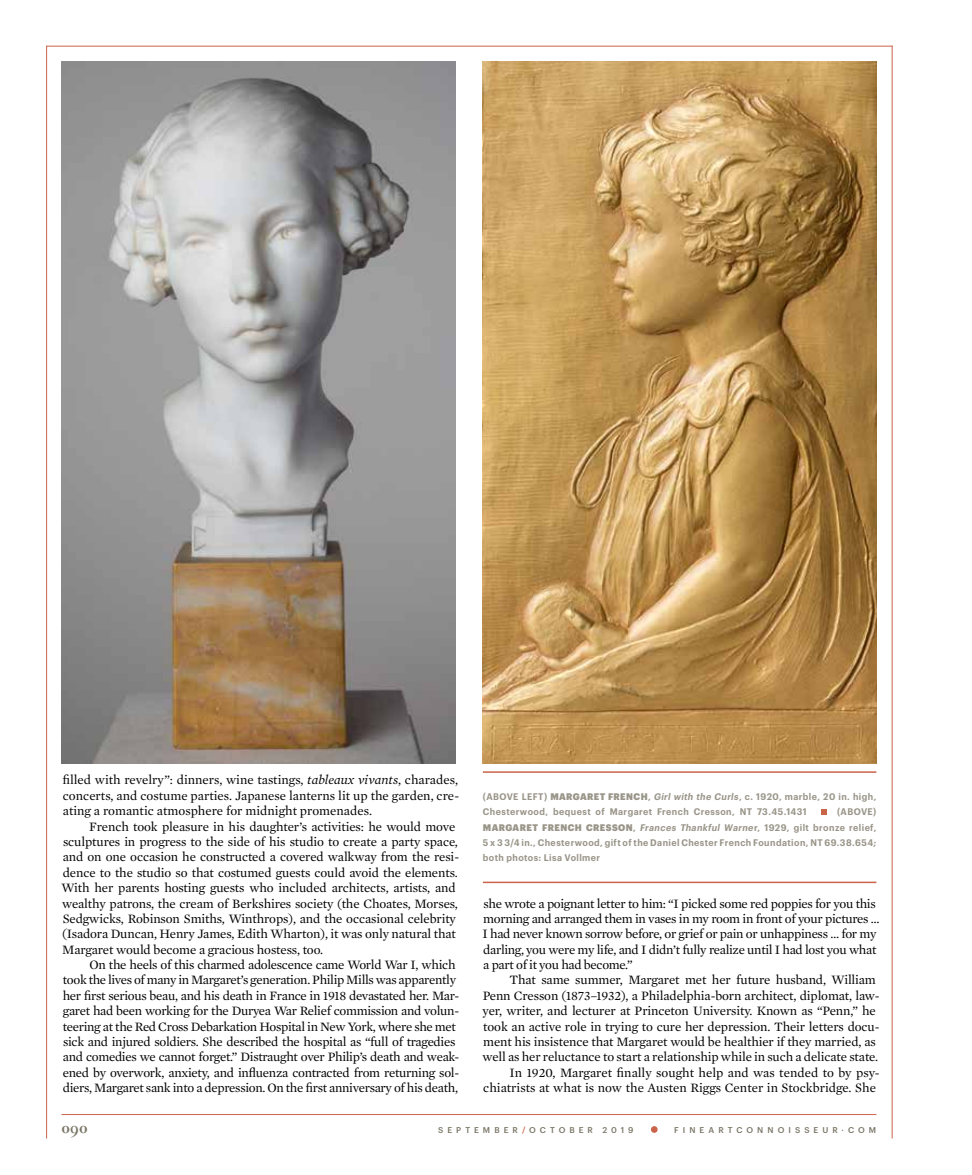
<style>
.page{position:relative;width:972px;height:1175px;background:#fff}
.page>*{position:absolute;margin:0;border:0;box-sizing:border-box;transform-origin:0 0}
.t1{font:700 16.5px "Caslon Classico";color:#7a7667}
.t2{font:13.05px/15.5px "Mercury Text G1";letter-spacing:-.01em;color:#000}
.t3{font:600 9.3px/15.3px "Graphik Narrow";letter-spacing:.045em;color:#9a9589}
.t4{font:500 8.25px "Graphik";letter-spacing:.49em;color:#7a7667}
.s1{font-style:italic}
.s2{font-weight:900}
.s3{color:#c9644a}
</style>
<div class="page">
<hr style="left:62px;top:1114px;width:814px;height:1px;background:#c9644a">
<hr style="left:47px;top:46px;width:846px;height:1px;background:#c9644a">
<hr style="left:46px;top:46px;width:1px;height:1092px;background:#c9644a">
<hr style="left:892px;top:46px;width:1px;height:1092px;background:#c9644a">
<div style="left:651px;top:1126px;width:7px;height:6px;background:#c9644a;border-radius:50%"></div>
<img style="left:62px;top:62px;width:394px;height:701px">
<img style="left:483px;top:62px;width:393px;height:701px">
<hr style="left:483px;top:771px;width:393px;height:2px;background:#c9644a">
<hr style="left:483px;top:881px;width:393px;height:2px;background:#c9644a">
<svg style="left:821px;top:809px;width:6px;height:6px"></svg>
<p class="t2" style="left:62px;top:771px;width:398px;text-align:justify">filled with revelry”: dinners, wine tastings, <span class="s1">tableaux vivants</span>, charades, concerts, and costume parties. Japanese lanterns lit up the garden, cre&shy;ating a romantic atmosphere for midnight promenades.</p>
<p class="t2" style="left:62px;top:818px;width:399px;text-indent:28px">French took pleasure in his daughter’s activities: he would move sculptures in progress to the side of his studio to create a party space, and on one occasion he constructed a covered walkway from the resi&shy;dence to the studio so that costumed guests could avoid the elements.<br>With her parents hosting guests who included architects, artists, and wealthy patrons, the cream of Berkshires society (the Choates, Morses, Sedgwicks, Robinson Smiths, Winthrops), and the occasional celebrity (Isadora Duncan, Henry James, Edith Wharton), it was only natural that Margaret would become a gracious hostess, too.</p>
<p class="t2" style="left:63px;top:956px;width:398px;text-indent:27px">On the heels of this charmed adolescence came World War I, which took the lives of many in Margaret’s generation. Philip Mills was apparently her first serious beau, and his death in France in 1918 devastated her. Mar&shy;garet had been working for the Duryea War Relief commission and volun&shy;teering at the Red Cross Debarkation Hospital in New York, where she met sick and injured soldiers. She described the hospital as “full of tragedies and comedies we cannot forget.” Distraught over Philip’s death and weak&shy;ened by overwork, anxiety, and influenza contracted from returning sol&shy;diers, Margaret sank into a depression. On the first anniversary of his death,</p>
<p class="t3" style="left:483px;top:788px;width:395px">(ABOVE LEFT) <span class="s2">MARGARET FRENCH</span>, <span class="s1">Girl with the Curls</span>, c. 1920, marble, 20 in. high,<br>Chesterwood, bequest of Margaret French Cresson, NT 73.45.1431</p>
<p class="t3" style="left:483px;top:804px;width:395px;text-align:justify;text-indent:354px">(ABOVE)<br><span class="s2">MARGARET FRENCH CRESSON</span>, <span class="s1">Frances Thankful Warne</span>r, 1929, gilt bronze relief, 5 x 3 3/4 in., Chesterwood, gift of the Daniel Chester French Foundation, NT 69.38.654; both photos: Lisa Vollmer</p>
<p class="t2" style="left:483px;top:894px;width:399px">she wrote a poignant letter to him: “I picked some red poppies for you this morning and arranged them in vases in my room in front of your pictures … I had never known sorrow before, or grief or pain or unhappiness … for my darling, you were my life, and I didn’t fully realize until I had lost you what a part of it you had become.”</p>
<p class="t2" style="left:483px;top:971px;width:399px;text-align:right">That same summer, Margaret met her future husband, William Penn Cresson (1873–1932), a Philadelphia-born architect, diplomat, law&shy;yer, writer, and lecturer at Princeton University. Known as “Penn,” he took an active role in trying to cure her depression. Their letters docu&shy;ment his insistence that Margaret would be healthier if they married, as well as her reluctance to start a relationship while in such a delicate state.<br>In 1920, Margaret finally sought help and was tended to by psy&shy;chiatrists at what is now the Austen Riggs Center in Stockbridge. She</p>
<p class="t1" style="left:62px;top:1117px;width:28px">090</p>
<p class="t4" style="left:438px;top:1124px;width:197px">SEPTEMBER<span class="s3">/</span>OCTOBER 2019</p>
<p class="t4" style="left:674px;top:1124px;width:204px">FINEARTCONNOISSEUR·COM</p>
</div>
